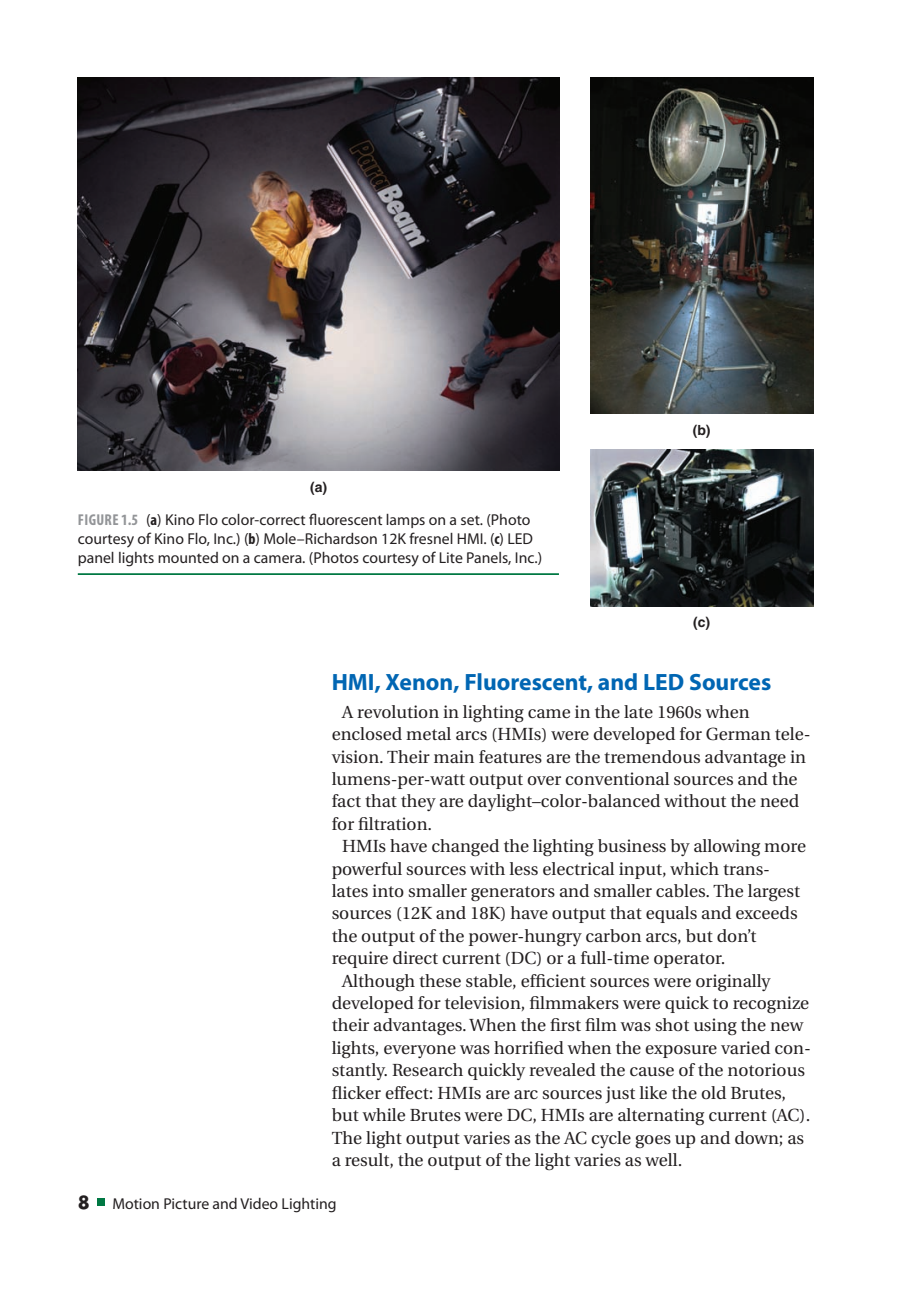
<style>
.page{position:relative;width:912px;height:1290px;background:#fff}
.page>*{position:absolute;margin:0;border:0;box-sizing:border-box;transform-origin:0 0}
.t1{font:700 23.62px "Myriad Pro";color:#0166b3}
.t2{font:17.5px "Utopia";color:#231f20}
.t3{font:700 17.5px "Futura";color:#231f20}
.t4{font:15.75px/18.9px "Myriad Pro";color:#231f20}
.t5{font:700 14px "Helvetica";color:#231f20}
.s1{font-weight:700;font-stretch:condensed;color:#939598}
.s2{font-weight:700;font-stretch:condensed}
</style>
<div class="page">
<div style="left:98px;top:1198px;width:7px;height:7px;background:#007843"></div>
<img style="left:78px;top:78px;width:481px;height:392px">
<img style="left:590px;top:78px;width:223px;height:335px">
<img style="left:590px;top:449px;width:223px;height:157px">
<hr style="left:78px;top:573px;width:481px;height:2px;background:#007843">
<p class="t5" style="left:310px;top:481px;width:19px">(a)</p>
<p class="t4" style="left:78px;top:511px;width:466px"><span class="s1">FIGURE 1.5</span> (<span class="s2">a</span>) Kino Flo color-correct fluorescent lamps on a set. (Photo courtesy of Kino Flo, Inc.) (<span class="s2">b</span>) Mole–Richardson 12K fresnel HMI. (<span class="s2">c</span>) LED panel lights mounted on a camera. (Photos courtesy of Lite Panels, Inc.)</p>
<p class="t5" style="left:692px;top:425px;width:19px">(b)</p>
<p class="t5" style="left:693px;top:617px;width:19px">(c)</p>
<h1 class="t1" style="left:332px;top:673px;width:441px">HMI, Xenon, Fluorescent, and LED Sources</h1>
<p class="t2" style="left:342px;top:704px;width:409px">A revolution in lighting came in the late 1960s when</p>
<p class="t2" style="left:332px;top:727px;width:480px">enclosed metal arcs (HMIs) were developed for German tele-</p>
<p class="t2" style="left:332px;top:749px;width:476px">vision. Their main features are the tremendous advantage in</p>
<p class="t2" style="left:332px;top:772px;width:467px">lumens-per-watt output over conventional sources and the</p>
<p class="t2" style="left:332px;top:794px;width:469px">fact that they are daylight–color-balanced without the need</p>
<p class="t2" style="left:332px;top:816px;width:102px">for filtration.</p>
<p class="t2" style="left:342px;top:839px;width:465px">HMIs have changed the lighting business by allowing more</p>
<p class="t2" style="left:332px;top:861px;width:440px">powerful sources with less electrical input, which trans-</p>
<p class="t2" style="left:332px;top:884px;width:470px">lates into smaller generators and smaller cables. The largest</p>
<p class="t2" style="left:332px;top:906px;width:467px">sources (12K and 18K) have output that equals and exceeds</p>
<p class="t2" style="left:332px;top:928px;width:426px">the output of the power-hungry carbon arcs, but don’t</p>
<p class="t2" style="left:332px;top:951px;width:395px">require direct current (DC) or a full-time operator.</p>
<p class="t2" style="left:342px;top:973px;width:430px">Although these stable, efficient sources were originally</p>
<p class="t2" style="left:332px;top:996px;width:479px">developed for television, filmmakers were quick to recognize</p>
<p class="t2" style="left:332px;top:1018px;width:473px">their advantages. When the first film was shot using the new</p>
<p class="t2" style="left:332px;top:1040px;width:481px">lights, everyone was horrified when the exposure varied con-</p>
<p class="t2" style="left:332px;top:1063px;width:475px">stantly. Research quickly revealed the cause of the notorious</p>
<p class="t2" style="left:332px;top:1085px;width:456px">flicker effect: HMIs are arc sources just like the old Brutes,</p>
<p class="t2" style="left:332px;top:1108px;width:480px">but while Brutes were DC, HMIs are alternating current (AC).</p>
<p class="t2" style="left:332px;top:1130px;width:474px">The light output varies as the AC cycle goes up and down; as</p>
<p class="t2" style="left:332px;top:1152px;width:352px">a result, the output of the light varies as well.</p>
<p class="t3" style="left:78px;top:1194px;width:14px">8</p>
<p class="t4" style="left:112px;top:1195px;width:226px">Motion Picture and Video Lighting</p>
</div>
